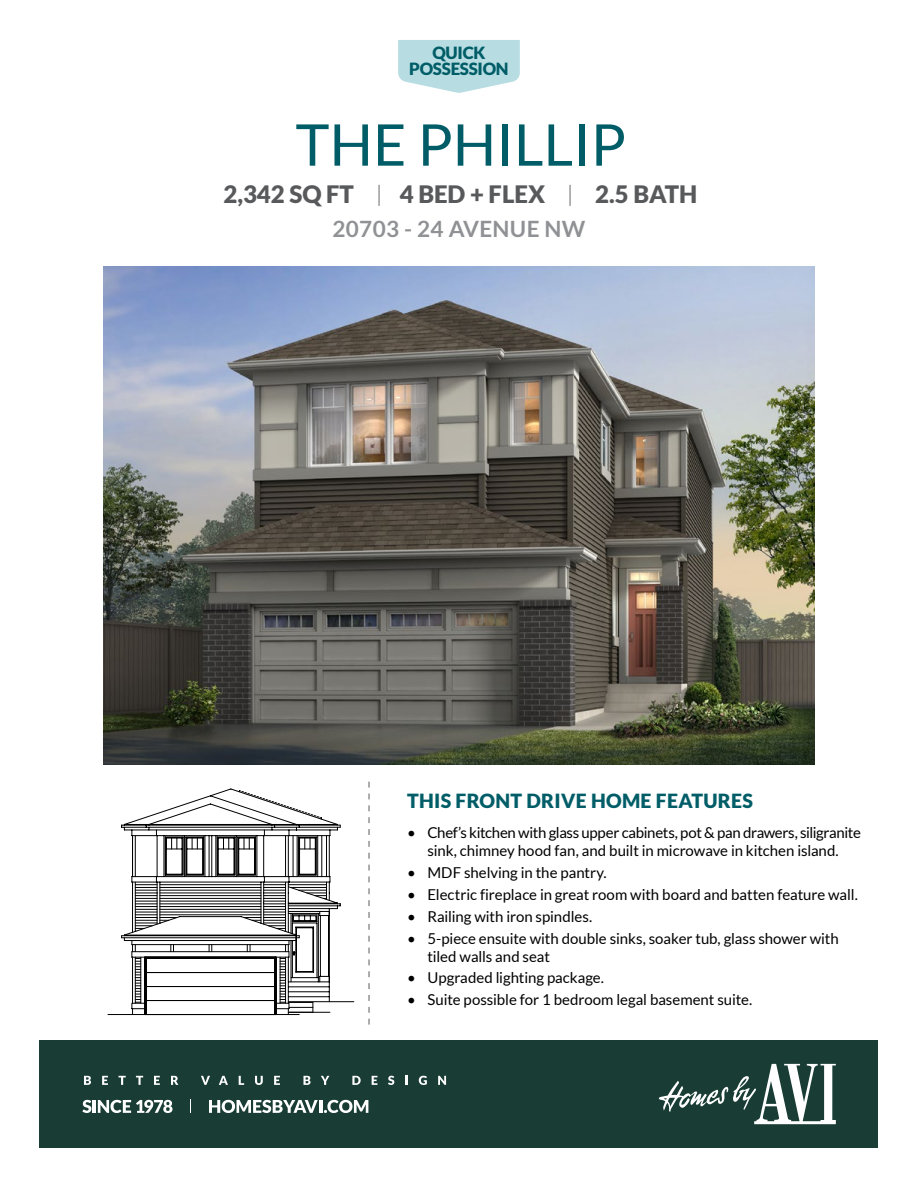
<style>
.page{position:relative;width:918px;height:1188px;background:#fff}
.page>*{position:absolute;margin:0;border:0;box-sizing:border-box;transform-origin:0 0}
._01_Header{font:57.6px "Lato";color:#005d67}
.t1{font:900 24px "Lato";color:#58595b}
._03_Address{font:700 22.5px "Lato";letter-spacing:.015em;color:#8f9194}
._04_Features{font:900 19.5px "Lato";letter-spacing:.015em;color:#005d67}
.t2{font:900 16.8px "Lato";letter-spacing:-.015em;color:#005d67}
.t3{font:15px/18px "Lato";letter-spacing:-.005em;color:#000;text-align:center}
.s1{font-weight:300;font-size:22.5px}
</style>
<div class="page">
<div style="left:40px;top:1040px;width:838px;height:108px;background:#193c35"></div>
<svg style="left:659px;top:1064px;width:177px;height:60px"></svg>
<svg style="left:84px;top:1076px;width:7px;height:9px"></svg>
<svg style="left:102px;top:1076px;width:6px;height:9px"></svg>
<svg style="left:119px;top:1076px;width:7px;height:9px"></svg>
<svg style="left:136px;top:1076px;width:7px;height:9px"></svg>
<svg style="left:154px;top:1076px;width:6px;height:9px"></svg>
<svg style="left:171px;top:1076px;width:7px;height:9px"></svg>
<svg style="left:201px;top:1076px;width:9px;height:9px"></svg>
<svg style="left:219px;top:1076px;width:9px;height:9px"></svg>
<svg style="left:239px;top:1076px;width:5px;height:9px"></svg>
<svg style="left:255px;top:1076px;width:8px;height:9px"></svg>
<svg style="left:274px;top:1076px;width:6px;height:9px"></svg>
<svg style="left:303px;top:1076px;width:8px;height:9px"></svg>
<svg style="left:321px;top:1076px;width:8px;height:9px"></svg>
<svg style="left:352px;top:1076px;width:9px;height:9px"></svg>
<svg style="left:372px;top:1076px;width:5px;height:9px"></svg>
<svg style="left:388px;top:1076px;width:6px;height:9px"></svg>
<svg style="left:406px;top:1076px;width:2px;height:9px"></svg>
<svg style="left:419px;top:1076px;width:8px;height:9px"></svg>
<svg style="left:438px;top:1076px;width:8px;height:9px"></svg>
<svg style="left:82px;top:1100px;width:90px;height:13px"></svg>
<svg style="left:209px;top:1100px;width:159px;height:13px"></svg>
<svg style="left:190px;top:1100px;width:1px;height:13px"></svg>
<svg style="left:398px;top:40px;width:122px;height:53px;background:#c0e1e5"></svg>
<img style="left:104px;top:266px;width:710px;height:499px">
<svg style="left:368px;top:782px;width:2px;height:243px"></svg>
<hr style="left:108px;top:1014px;width:191px;height:1px;background:#000">
<hr style="left:288px;top:1001px;width:66px;height:1px;background:#000">
<svg style="left:121px;top:788px;width:220px;height:215px"></svg>
<svg style="left:239px;top:790px;width:83px;height:29px"></svg>
<svg style="left:121px;top:825px;width:209px;height:190px"></svg>
<p class="t2" style="left:432px;top:43px;width:55px">QUICK</p>
<p class="t2" style="left:409px;top:59px;width:101px">POSSESSION</p>
<p class="_01_Header" style="left:296px;top:113px;width:332px">THE PHILLIP</p>
<p class="t1" style="left:223px;top:180px;width:476px">2,342 SQ FT <span class="s1">|</span> 4 BED + FLEX <span class="s1">|</span> 2.5 BATH</p>
<p class="_03_Address" style="left:333px;top:216px;width:254px">20703 - 24 AVENUE NW</p>
<p class="_04_Features" style="left:407px;top:790px;width:347px">THIS FRONT DRIVE HOME FEATURES</p>
<p class="t3" style="left:407px;top:824px;width:455px">• Chef’s kitchen with glass upper cabinets, pot &amp; pan drawers, siligranite sink, chimney hood fan, and built in microwave in kitchen island.</p>
<p class="t3" style="left:407px;top:863px;width:201px">• MDF shelving in the pantry.</p>
<p class="t3" style="left:407px;top:885px;width:452px">• Electric fireplace in great room with board and batten feature wall.</p>
<p class="t3" style="left:407px;top:907px;width:187px">• Railing with iron spindles.</p>
<p class="t3" style="left:427px;top:929px;width:413px;text-align:left;text-indent:-20px">• 5-piece ensuite with double sinks, soaker tub, glass shower with tiled walls and seat</p>
<p class="t3" style="left:407px;top:969px;width:198px">• Upgraded lighting package.</p>
<p class="t3" style="left:407px;top:991px;width:347px">• Suite possible for 1 bedroom legal basement suite.</p>
</div>
